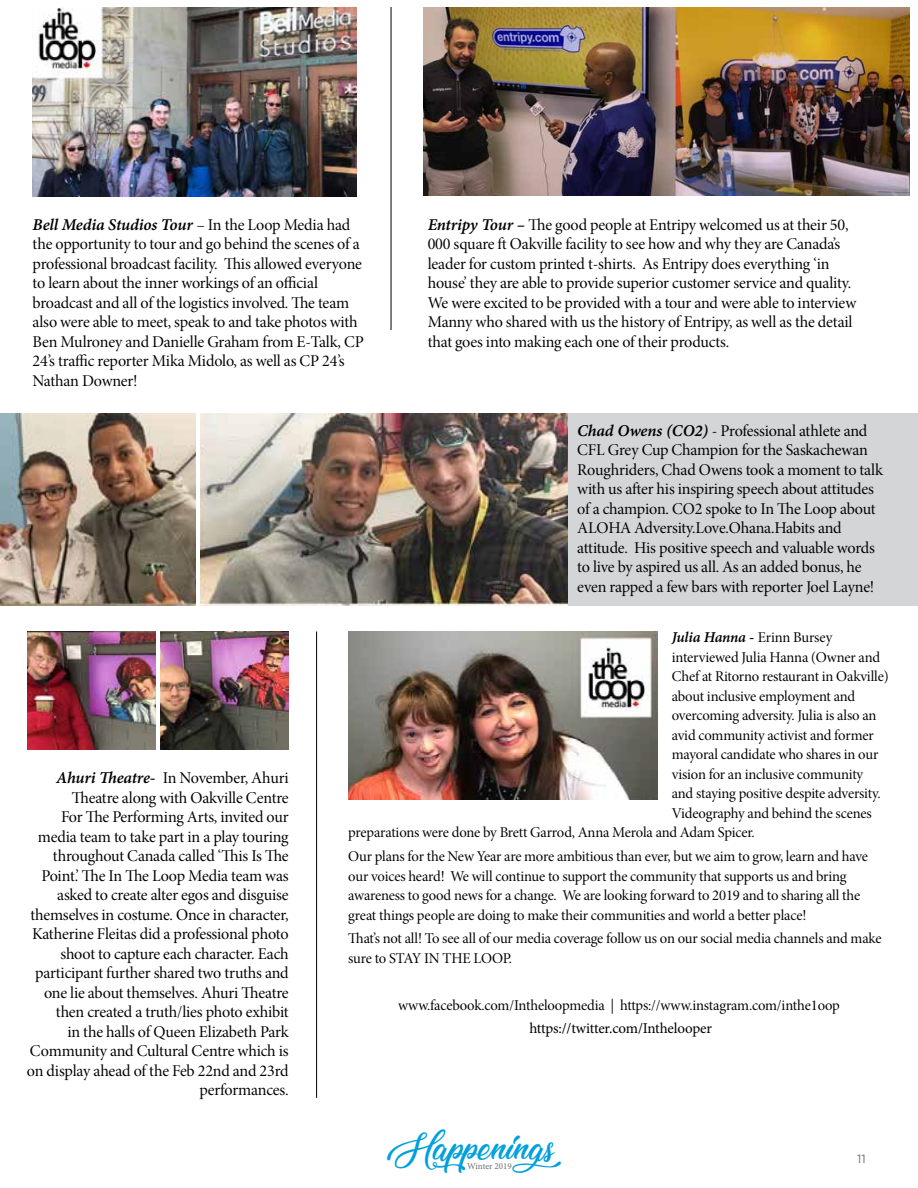
<style>
.page{position:relative;width:918px;height:1188px;background:#fff}
.page>*{position:absolute;margin:0;border:0;box-sizing:border-box;transform-origin:0 0}
.t1{font:37.8px "Lovely Home";color:#00a0dc}
.t2{font:16.5px/19.5px "Minion Pro Subh";letter-spacing:-.01em;color:#000}
.t3{font:16.5px "Minion Pro Semibold It Capt";letter-spacing:-.015em;color:#000}
.t4{font:15px/19.5px "Minion Pro Subh";letter-spacing:-.015em;color:#000}
.t5{font:15px "Minion Pro";letter-spacing:-.015em;color:#000}
.t6{font:15px "Minion Pro Semibold It Capt";letter-spacing:-.02em;color:#000}
.t7{font:12px "Gotham HTF";color:#6d6e71}
.t8{font:9px "Minion Pro";color:#6d6e71}
.s1{font-family:"Minion Pro Subh"}
.s2{font-family:"Minion Pro Semibold It Capt"}
</style>
<div class="page">
<div style="left:0;top:413px;width:918px;height:193px;background:#d3d5d6"></div>
<img style="left:33px;top:7px;width:323px;height:189px">
<img style="left:423px;top:7px;width:487px;height:189px">
<img style="left:0;top:413px;width:567px;height:193px">
<img style="left:27px;top:631px;width:262px;height:119px">
<img style="left:348px;top:631px;width:310px;height:169px">
<hr style="left:316px;top:631px;width:1px;height:467px;background:#000">
<hr style="left:391px;top:7px;width:1px;height:323px;background:#000">
<img style="left:0;top:447px;width:1px;height:159px">
<hr style="left:196px;top:410px;width:3px;height:196px;background:#fff">
<hr style="left:156px;top:627px;width:4px;height:125px;background:#fff">
<p class="t3" style="left:33px;top:213px;width:319px">Bell Media Studios Tour <span class="s1">– In the Loop Media had</span></p>
<p class="t2" style="left:33px;top:234px;width:333px">the opportunity to tour and go behind the scenes of a professional broadcast facility. This allowed everyone to learn about the inner workings of an official broadcast and all of the logistics involved. The team also were able to meet, speak to and take photos with Ben Mulroney and Danielle Graham from E-Talk, CP 24’s traffic reporter Mika Midolo, as well as CP 24’s Nathan Downer!</p>
<p class="t2" style="left:428px;top:215px;width:430px"><span class="s2">Entripy Tour –</span> The good people at Entripy welcomed us at their 50, 000 square ft Oakville facility to see how and why they are Canada’s leader for custom printed t-shirts. As Entripy does everything ‘in house’ they are able to provide superior customer service and quality.<br>We were excited to be provided with a tour and were able to interview Manny who shared with us the history of Entripy, as well as the detail that goes into making each one of their products.</p>
<p class="t2" style="left:577px;top:421px;width:307px"><span class="s2">Chad Owens (CO2)</span> - Professional athlete and CFL Grey Cup Champion for the Saskachewan Roughriders, Chad Owens took a moment to talk with us after his inspiring speech about attitudes of a champion. CO2 spoke to In The Loop about ALOHA Adversity.Love.Ohana.Habits and attitude. His positive speech and valuable words to live by aspired us all. As an added bonus, he even rapped a few bars with reporter Joel Layne!</p>
<p class="t2" style="left:27px;top:768px;width:263px;text-align:right"><span class="s2">Ahuri Theatre-</span> In November, Ahuri Theatre along with Oakville Centre<br>For The Performing Arts, invited our media team to take part in a play touring throughout Canada called ‘This Is The Point.’ The In The Loop Media team was asked to create alter egos and disguise themselves in costume. Once in character, Katherine Fleitas did a professional photo shoot to capture each character. Each participant further shared two truths and one lie about themselves. Ahuri Theatre then created a truth/lies photo exhibit<br>in the halls of Queen Elizabeth Park Community and Cultural Centre which is on display ahead of the Feb 22nd and 23rd performances.</p>
<p class="t6" style="left:672px;top:627px;width:162px">Julia Hanna - <span class="s1">Erinn Bursey</span></p>
<p class="t4" style="left:672px;top:648px;width:210px">interviewed Julia Hanna (Owner and</p>
<p class="t4" style="left:672px;top:667px;width:218px">Chef at Ritorno restaurant in Oakville)</p>
<p class="t4" style="left:672px;top:687px;width:185px">about inclusive employment and</p>
<p class="t4" style="left:672px;top:706px;width:206px">overcoming adversity. Julia is also an</p>
<p class="t4" style="left:672px;top:726px;width:203px">avid community activist and former</p>
<p class="t4" style="left:672px;top:745px;width:208px">mayoral candidate who shares in our</p>
<p class="t4" style="left:672px;top:765px;width:193px">vision for an inclusive community</p>
<p class="t4" style="left:672px;top:784px;width:210px">and staying positive despite adversity.</p>
<p class="t4" style="left:672px;top:804px;width:202px">Videography and behind the scenes</p>
<p class="t4" style="left:348px;top:823px;width:408px">preparations were done by Brett Garrod, Anna Merola and Adam Spicer.</p>
<p class="t4" style="left:348px;top:847px;width:521px">Our plans for the New Year are more ambitious than ever, but we aim to grow, learn and have our voices heard! We will continue to support the community that supports us and bring awareness to good news for a change. We are looking forward to 2019 and to sharing all the great things people are doing to make their communities and world a better place!</p>
<p class="t4" style="left:348px;top:929px;width:535px">That’s not all! To see all of our media coverage follow us on our social media channels and make sure to STAY IN THE LOOP.</p>
<p class="t4" style="left:398px;top:996px;width:443px">www.facebook.com/Intheloopmedia | https://www.instagram.com/inthe1oop</p>
<p class="t5" style="left:529px;top:1018px;width:184px">https://twitter.com/Inthelooper</p>
<h1 class="t1" style="left:386px;top:1124px;width:195px">Happenings</h1>
<p class="t8" style="left:467px;top:1160px;width:46px">Winter 2019</p>
<p class="t7" style="left:857px;top:1152px;width:10px">11</p>
</div>
